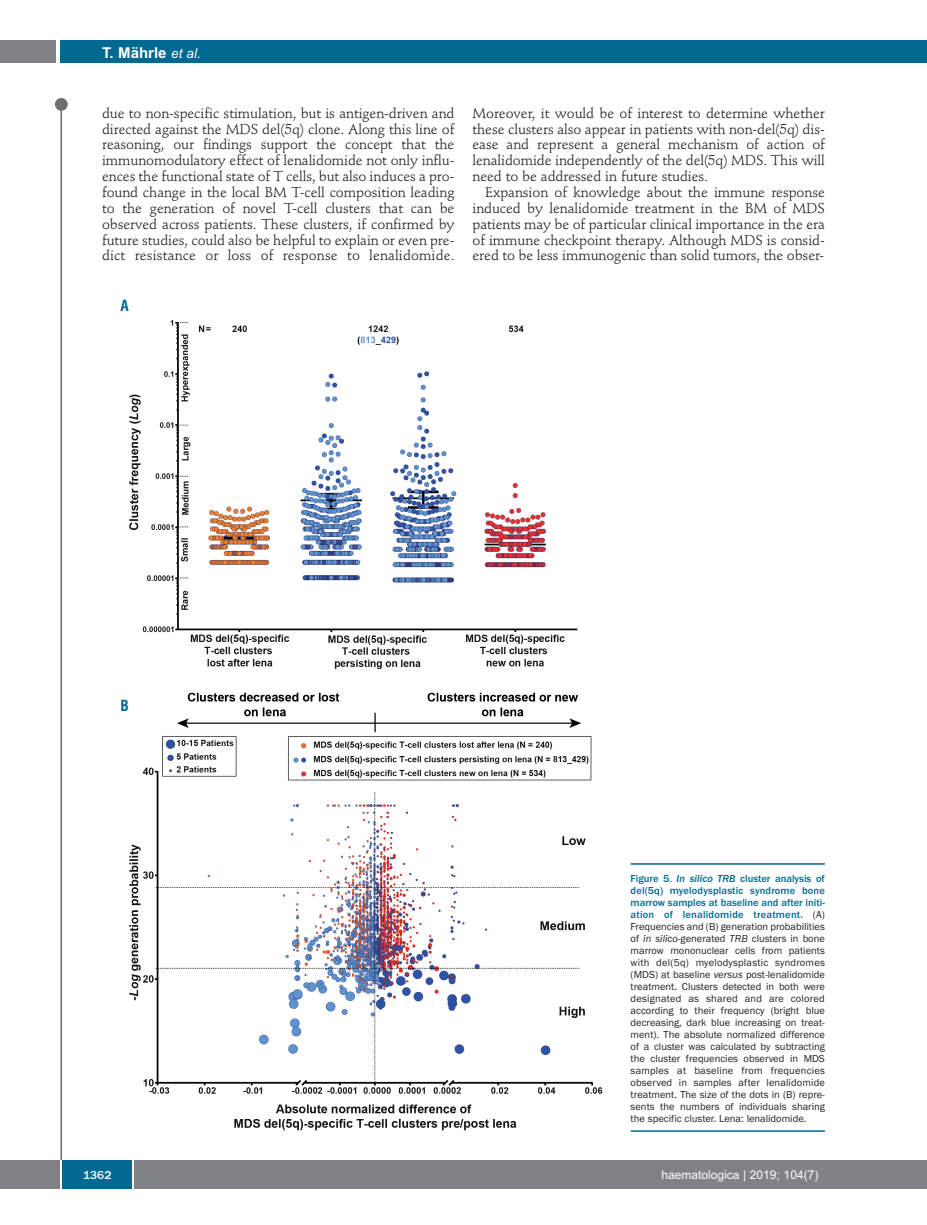
<style>
.page{position:relative;width:927px;height:1225px;background:#fff}
.page>*{position:absolute;margin:0;border:0;box-sizing:border-box;transform-origin:0 0}
.t1{font:700 15px "Arial";color:#fff}
.t2{font:700 condensed 15px "Helvetica";color:#006991}
.t3{font:14.25px/15.9px "Stempel Schneidler";letter-spacing:-.005em;color:#231f20;text-align:justify}
.t4{font:12px "Arial";color:#fff}
.t5{font:500 12px "Franklin Gothic";color:#fff}
.t6{font:10.5px/12px "Franklin Gothic";color:#231f20;text-align:justify}
.s1{font-weight:400;font-style:italic;font-size:13.5px}
.s2{font-weight:500;color:#006991}
.s3{font-weight:500;font-style:italic;color:#006991}
.s4{font-style:italic}
</style>
<div class="page">
<div style="left:911px;top:40px;width:16px;height:22px;background:#006991"></div>
<div style="left:910px;top:1160px;width:17px;height:28px;background:#808285"></div>
<div style="left:55px;top:98px;width:13px;height:13px;background:#6c6d70;border-radius:50%"></div>
<hr style="left:60px;top:101px;width:2px;height:1061px;background:#6c6d70">
<div style="left:60px;top:40px;width:852px;height:22px;background:#006991"></div>
<div style="left:0;top:40px;width:56px;height:22px;background:#808285"></div>
<div style="left:0;top:1160px;width:911px;height:28px;background:#808285"></div>
<div style="left:62px;top:1160px;width:71px;height:28px;background:#006991"></div>
<hr style="left:60px;top:1160px;width:2px;height:28px;background:#fff">
<svg style="left:133px;top:1160px;width:1px;height:28px"></svg>
<img style="left:129px;top:320px;width:522px;height:812px">
<hr style="left:631px;top:863px;width:194px;height:1px;background:#006991">
<hr style="left:631px;top:1130px;width:194px;height:1px;background:#006991">
<p class="t1" style="left:102px;top:44px;width:100px">T. Mährle <span class="s1">et al.</span></p>
<p class="t3" style="left:102px;top:106px;width:354px">due to non-specific stimulation, but is antigen-driven and directed against the MDS del(5q) clone. Along this line of reasoning, our findings support the concept that the immunomodulatory effect of lenalidomide not only influ&shy;ences the functional state of T cells, but also induces a pro&shy;found change in the local BM T-cell composition leading to the generation of novel T-cell clusters that can be observed across patients. These clusters, if confirmed by future studies, could also be helpful to explain or even pre&shy;dict resistance or loss of response to lenalidomide.</p>
<p class="t3" style="left:472px;top:106px;width:354px">Moreover, it would be of interest to determine whether these clusters also appear in patients with non-del(5q) dis&shy;ease and represent a general mechanism of action of lenalidomide independently of the del(5q) MDS. This will need to be addressed in future studies.</p>
<p class="t3" style="left:472px;top:185px;width:354px;text-indent:13px">Expansion of knowledge about the immune response induced by lenalidomide treatment in the BM of MDS patients may be of particular clinical importance in the era of immune checkpoint therapy. Although MDS is consid&shy;ered to be less immunogenic than solid tumors, the obser-</p>
<p class="t2" style="left:121px;top:297px;width:10px">A</p>
<p class="t2" style="left:121px;top:697px;width:10px">B</p>
<p class="t6" style="left:631px;top:872px;width:196px"><span class="s2">Figure 5.</span> <span class="s3">In silico TRB</span> <span class="s2">cluster analysis of del(5q) myelodysplastic syndrome bone marrow samples at baseline and after initi&shy;ation of lenalidomide treatment.</span> (A)<br>Frequencies and (B) generation probabilities of <span class="s4">in silico-</span>generated <span class="s4">TRB</span> clusters in bone marrow mononuclear cells from patients with del(5q) myelodysplastic syndromes (MDS) at baseline <span class="s4">versus</span> post-lenalidomide treatment. Clusters detected in both were designated as shared and are colored according to their frequency (bright blue decreasing, dark blue increasing on treat&shy;ment). The absolute normalized difference of a cluster was calculated by subtracting the cluster frequencies observed in MDS samples at baseline from frequencies observed in samples after lenalidomide treatment. The size of the dots in (B) repre&shy;sents the numbers of individuals sharing the specific cluster. Lena: lenalidomide.</p>
<p class="t5" style="left:83px;top:1167px;width:30px">1362</p>
<p class="t4" style="left:661px;top:1167px;width:158px">haematologica | 2019; 104(7)</p>
</div>
